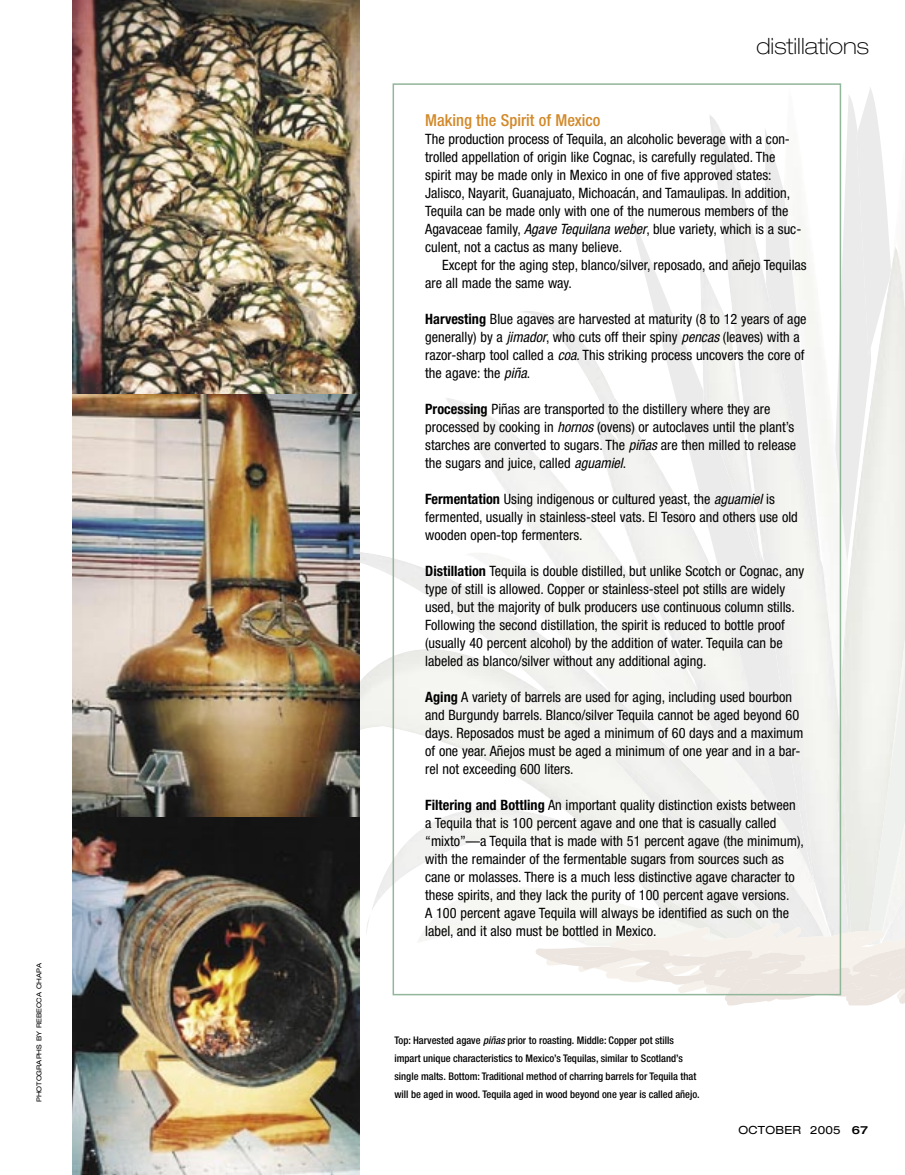
<style>
.page{position:relative;width:905px;height:1175px;background:#fff}
.page>*{position:absolute;margin:0;border:0;box-sizing:border-box;transform-origin:0 0}
.t1{font:100 expanded 22.5px "Helvetica Neue";color:#000}
.t2{font:500 condensed 16.5px "Helvetica Neue";color:#d28929}
.t3{font:condensed 14.25px/18px "Helvetica Neue";color:#000}
.t4{font:expanded 11.25px "Helvetica Neue";letter-spacing:.02em;color:#000}
.t5{font:500 condensed 10.5px/18px "Helvetica Neue";color:#000}
.t6{font:expanded 6.75px "Helvetica Neue";color:#000}
.s1{font-style:italic}
.s2{font-weight:700}
.s3{font-weight:500}
</style>
<div class="page">
<img style="left:841px;top:600px;width:6px;height:38px">
<svg style="left:841px;top:86px;width:50px;height:476px"></svg>
<img style="left:891px;top:246px;width:13px;height:64px">
<img style="left:359px;top:551px;width:33px;height:386px">
<svg style="left:534px;top:638px;width:370px;height:367px"></svg>
<svg style="left:392px;top:83px;width:449px;height:912px"></svg>
<img style="left:72px;top:816px;width:287px;height:358px">
<img style="left:72px;top:393px;width:287px;height:423px">
<img style="left:72px;top:0;width:287px;height:393px">
<p class="t6" style="left:35px;top:1102px;width:141px;rotate:-90deg">PHOTOGRAPHS BY REBECCA CHAPA</p>
<h1 class="t1" style="left:756px;top:33px;width:114px">distillations</h1>
<p class="t2" style="left:425px;top:110px;width:177px">Making the Spirit of Mexico</p>
<p class="t3" style="left:425px;top:130px;width:377px">The production process of Tequila, an alcoholic beverage with a con&shy;trolled appellation of origin like Cognac, is carefully regulated. The spirit may be made only in Mexico in one of five approved states:<br>Jalisco, Nayarit, Guanajuato, Michoacán, and Tamaulipas. In addition, Tequila can be made only with one of the numerous members of the Agavaceae family, <span class="s1">Agave Tequilana weber</span>, blue variety, which is a suc&shy;culent, not a cactus as many believe.</p>
<p class="t3" style="left:425px;top:256px;width:383px;text-indent:17px">Except for the aging step, blanco/silver, reposado, and añejo Tequilas are all made the same way.</p>
<p class="t3" style="left:425px;top:310px;width:383px"><span class="s2">Harvesting</span> Blue agaves are harvested at maturity (8 to 12 years of age generally) by a <span class="s1">jimador</span>, who cuts off their spiny <span class="s1">pencas</span> (leaves) with a razor-sharp tool called a <span class="s1">coa</span>. This striking process uncovers the core of the agave: the <span class="s1">piña</span>.</p>
<p class="t3" style="left:425px;top:400px;width:372px"><span class="s2">Processing</span> Piñas are transported to the distillery where they are processed by cooking in <span class="s1">hornos</span> (ovens) or autoclaves until the plant’s starches are converted to sugars. The <span class="s1">piñas</span> are then milled to release the sugars and juice, called <span class="s1">aguamiel</span>.</p>
<p class="t3" style="left:425px;top:490px;width:374px"><span class="s2">Fermentation</span> Using indigenous or cultured yeast, the <span class="s1">aguamiel</span> is fermented, usually in stainless-steel vats. El Tesoro and others use old wooden open-top fermenters.</p>
<p class="t3" style="left:425px;top:562px;width:380px"><span class="s2">Distillation</span> Tequila is double distilled, but unlike Scotch or Cognac, any type of still is allowed. Copper or stainless-steel pot stills are widely used, but the majority of bulk producers use continuous column stills.<br>Following the second distillation, the spirit is reduced to bottle proof (usually 40 percent alcohol) by the addition of water. Tequila can be labeled as blanco/silver without any additional aging.</p>
<p class="t3" style="left:425px;top:688px;width:380px"><span class="s2">Aging</span> A variety of barrels are used for aging, including used bourbon and Burgundy barrels. Blanco/silver Tequila cannot be aged beyond 60 days. Reposados must be aged a minimum of 60 days and a maximum of one year. Añejos must be aged a minimum of one year and in a bar&shy;rel not exceeding 600 liters.</p>
<p class="t3" style="left:425px;top:796px;width:380px"><span class="s2">Filtering and Bottling</span> An important quality distinction exists between a Tequila that is 100 percent agave and one that is casually called “mixto”—a Tequila that is made with 51 percent agave (the minimum), with the remainder of the fermentable sugars from sources such as cane or molasses. There is a much less distinctive agave character to these spirits, and they lack the purity of 100 percent agave versions.<br>A 100 percent agave Tequila will always be identified as such on the label, and it also must be bottled in Mexico.</p>
<p class="t5" style="left:394px;top:1031px;width:307px">Top: Harvested agave <span class="s1">piñas</span> prior to roasting. Middle: Copper pot stills impart unique characteristics to Mexico’s Tequilas, similar to Scotland’s single malts. Bottom: Traditional method of charring barrels for Tequila that will be aged in wood. Tequila aged in wood beyond one year is called añejo.</p>
<p class="t4" style="left:738px;top:1123px;width:131px">OCTOBER 2005 <span class="s3">67</span></p>
</div>
